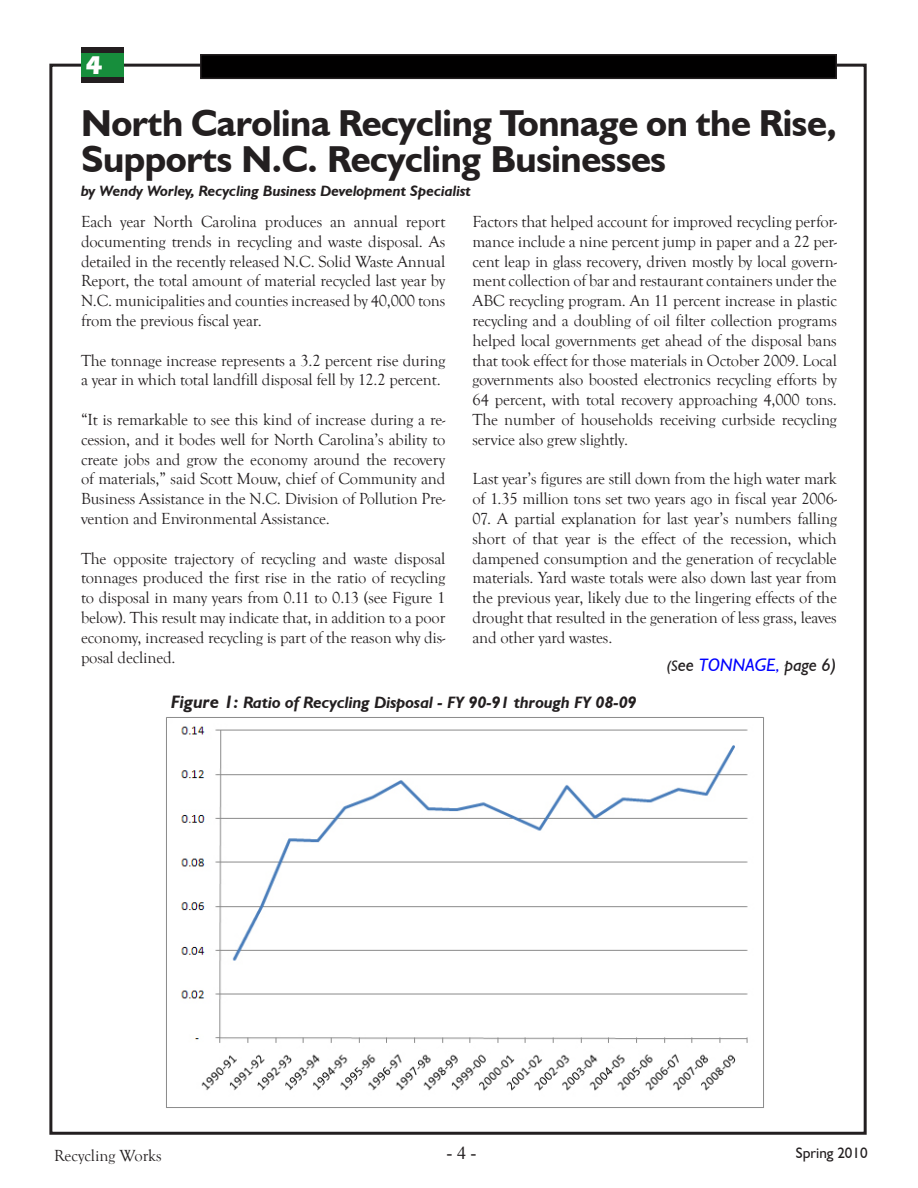
<style>
.page{position:relative;width:918px;height:1188px;background:#fff}
.page>*{position:absolute;margin:0;border:0;box-sizing:border-box;transform-origin:0 0}
.Body_text{font:700 37.5px/36px "Humanist 521 BT";letter-spacing:-.01em;color:#231f20}
.t1{font:700 27px "Eras IT Cby BT";color:#fff}
.Body_text-2{font:italic 18px "Humanist 521 BT";color:#231f20}
.t2{font:18px "Times New Roman";color:#231f20}
.Body_text-3{font:16.5px/19.8px "Goudy Old Style T";letter-spacing:-.01em;color:#231f20;text-align:justify}
.Body_text-4{font:italic 700 16.5px "Humanist 521 BT";color:#231f20}
.Body_text-5{font:italic 700 15px "Humanist 521 BT";color:#231f20}
.t3{font:15px "Humanist 521 BT";color:#231f20}
.s1{font-size:15px}
.s2{color:#00f}
.s3{font-size:18px}
</style>
<div class="page">
<div style="left:81px;top:47px;width:43px;height:35px;background:#178e3c"></div>
<div style="left:201px;top:55px;width:635px;height:23px;background:#010000"></div>
<div style="left:200px;top:54px;width:637px;height:25px;border:2px solid #231f20"></div>
<div style="left:81px;top:47px;width:43px;height:5px;background:#231f20"></div>
<div style="left:81px;top:77px;width:43px;height:5px;background:#231f20"></div>
<img style="left:166px;top:717px;width:598px;height:391px">
<h2 class="t1" style="left:86px;top:48px;width:18px">4</h2>
<p class="Body_text" style="left:81px;top:105px;width:757px">North Carolina Recycling Tonnage on the Rise,<br>Supports N.C. Recycling Businesses</p>
<p class="Body_text-5" style="left:81px;top:181px;width:392px">by Wendy Worley, Recycling Business Development Specialist</p>
<p class="Body_text-3" style="left:81px;top:212px;width:366px">Each year North Carolina produces an annual report documenting trends in recycling and waste disposal. As detailed in the recently released N.C. Solid Waste Annual Report, the total amount of material recycled last year by N.C. municipalities and counties increased by 40,000 tons from the previous fiscal year.</p>
<p class="Body_text-3" style="left:81px;top:351px;width:366px">The tonnage increase represents a 3.2 percent rise during a year in which total landfill disposal fell by 12.2 percent.</p>
<p class="Body_text-3" style="left:81px;top:410px;width:366px">“It is remarkable to see this kind of increase during a re&shy;cession, and it bodes well for North Carolina’s ability to create jobs and grow the economy around the recovery of materials,” said Scott Mouw, chief of Community and Business Assistance in the N.C. Division of Pollution Pre&shy;vention and Environmental Assistance.</p>
<p class="Body_text-3" style="left:81px;top:549px;width:366px">The opposite trajectory of recycling and waste disposal tonnages produced the first rise in the ratio of recycling to disposal in many years from 0.11 to 0.13 (see Figure 1 below). This result may indicate that, in addition to a poor economy, increased recycling is part of the reason why dis&shy;posal declined.</p>
<p class="Body_text-3" style="left:472px;top:212px;width:366px">Factors that helped account for improved recycling perfor&shy;mance include a nine percent jump in paper and a 22 per&shy;cent leap in glass recovery, driven mostly by local govern&shy;ment collection of bar and restaurant containers under the ABC recycling program. An 11 percent increase in plastic recycling and a doubling of oil filter collection programs helped local governments get ahead of the disposal bans that took effect for those materials in October 2009. Local governments also boosted electronics recycling efforts by 64 percent, with total recovery approaching 4,000 tons.<br>The number of households receiving curbside recycling service also grew slightly.</p>
<p class="Body_text-3" style="left:472px;top:469px;width:366px">Last year’s figures are still down from the high water mark of 1.35 million tons set two years ago in fiscal year 2006-</p>
<p class="Body_text-3" style="left:472px;top:509px;width:366px">07. A partial explanation for last year’s numbers falling short of that year is the effect of the recession, which dampened consumption and the generation of recyclable materials. Yard waste totals were also down last year from the previous year, likely due to the lingering effects of the drought that resulted in the generation of less grass, leaves and other yard wastes.</p>
<p class="Body_text-2" style="left:667px;top:654px;width:172px"><span class="s1">(S</span>ee <span class="s2">TONNAGE,</span> page 6)</p>
<p class="Body_text-4" style="left:171px;top:692px;width:467px"><span class="s3">Figure 1:</span> Ratio of Recycling Disposal - FY 90-91 through FY 08-09</p>
<p class="Body_text-3" style="left:54px;top:1146px;width:109px">Recycling Works</p>
<p class="t2" style="left:447px;top:1140px;width:31px">- 4 -</p>
<p class="t3" style="left:796px;top:1144px;width:73px">Spring 2010</p>
</div>
